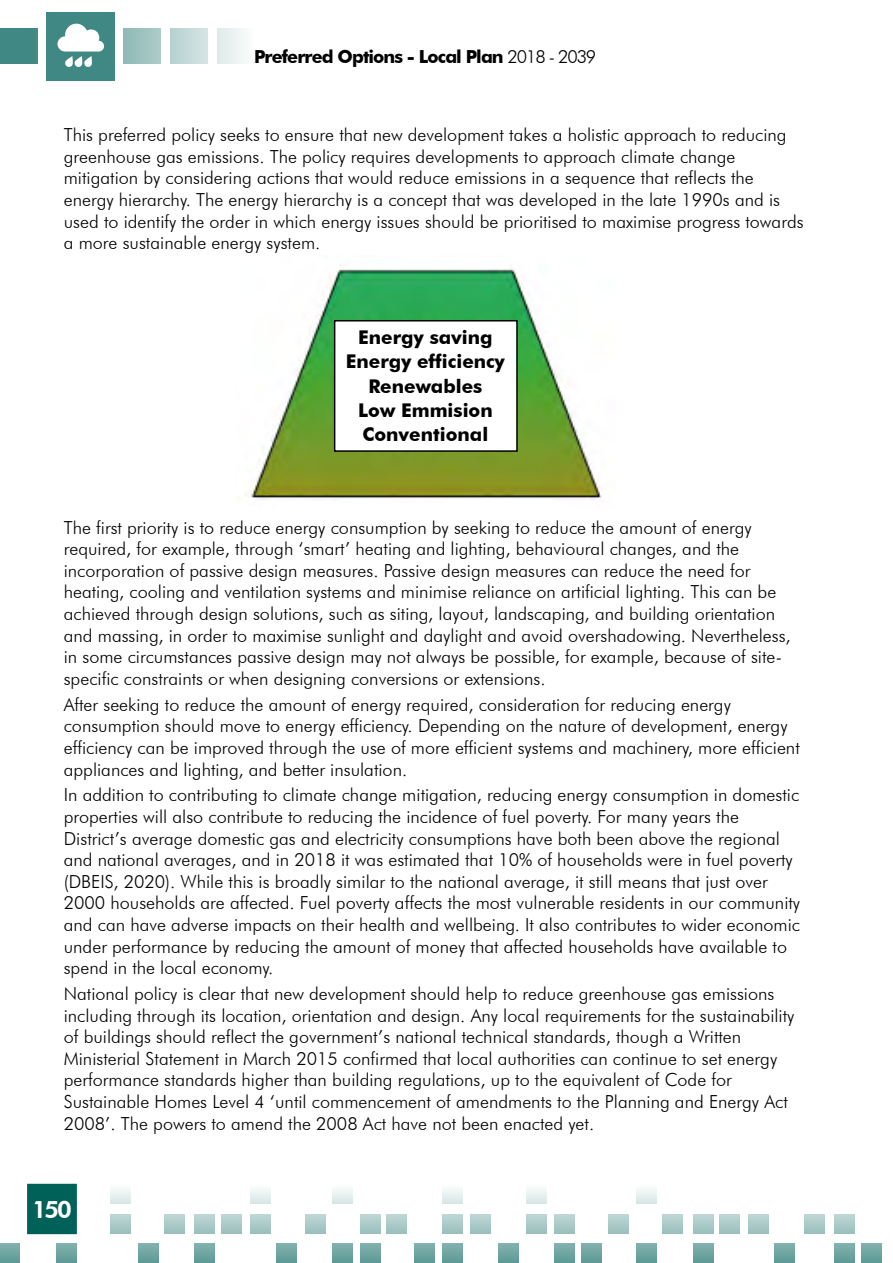
<style>
.page{position:relative;width:893px;height:1263px;background:#fff}
.page>*{position:absolute;margin:0;border:0;box-sizing:border-box;transform-origin:0 0}
.t1{font:800 24px "Futura BT";color:#fff}
.t2{font:700 18.9px "Futura BT";color:#000}
.Paragraph{font:300 18px/21.6px "Futura BT";color:#000}
.t3{font:700 18px "Futura BT";letter-spacing:-.05em;color:#000}
.s1{font-weight:300}
</style>
<div class="page">
<svg style="left:554px;top:1214px;width:20px;height:19px"></svg>
<svg style="left:834px;top:1214px;width:21px;height:19px"></svg>
<div style="left:526px;top:1184px;width:20px;height:20px;background:linear-gradient(to bottom,#fefeff,#d9e7e6)"></div>
<div style="left:442px;top:1184px;width:20px;height:20px;background:linear-gradient(to bottom,#fefeff,#d9e7e6)"></div>
<div style="left:332px;top:1184px;width:20px;height:20px;background:linear-gradient(to bottom,#fefeff,#d9e7e6)"></div>
<div style="left:250px;top:1184px;width:20px;height:20px;background:linear-gradient(to bottom,#fefeff,#d9e7e6)"></div>
<div style="left:110px;top:1184px;width:20px;height:20px;background:linear-gradient(to bottom,#fefeff,#d9e7e6)"></div>
<div style="left:636px;top:1184px;width:21px;height:20px;background:linear-gradient(to bottom,#fefeff,#d9e7e6)"></div>
<svg style="left:581px;top:1244px;width:20px;height:19px"></svg>
<svg style="left:862px;top:1244px;width:20px;height:19px"></svg>
<svg style="left:56px;top:1244px;width:20px;height:19px"></svg>
<svg style="left:554px;top:1244px;width:20px;height:19px"></svg>
<svg style="left:834px;top:1244px;width:21px;height:19px"></svg>
<svg style="left:526px;top:1214px;width:20px;height:19px"></svg>
<svg style="left:0;top:1244px;width:20px;height:19px"></svg>
<svg style="left:498px;top:1244px;width:20px;height:19px"></svg>
<svg style="left:470px;top:1214px;width:20px;height:19px"></svg>
<svg style="left:442px;top:1214px;width:20px;height:19px"></svg>
<svg style="left:442px;top:1244px;width:20px;height:19px"></svg>
<svg style="left:138px;top:1244px;width:20px;height:19px"></svg>
<svg style="left:636px;top:1244px;width:21px;height:19px"></svg>
<svg style="left:195px;top:1214px;width:20px;height:19px"></svg>
<svg style="left:693px;top:1214px;width:20px;height:19px"></svg>
<svg style="left:195px;top:1244px;width:20px;height:19px"></svg>
<svg style="left:693px;top:1244px;width:20px;height:19px"></svg>
<svg style="left:250px;top:1214px;width:20px;height:19px"></svg>
<svg style="left:749px;top:1214px;width:20px;height:19px"></svg>
<svg style="left:306px;top:1214px;width:20px;height:19px"></svg>
<svg style="left:804px;top:1214px;width:20px;height:19px"></svg>
<svg style="left:360px;top:1214px;width:20px;height:19px"></svg>
<svg style="left:360px;top:1244px;width:20px;height:19px"></svg>
<svg style="left:110px;top:1214px;width:20px;height:19px"></svg>
<svg style="left:608px;top:1214px;width:21px;height:19px"></svg>
<svg style="left:164px;top:1214px;width:21px;height:19px"></svg>
<svg style="left:663px;top:1214px;width:20px;height:19px"></svg>
<svg style="left:221px;top:1214px;width:20px;height:19px"></svg>
<svg style="left:719px;top:1214px;width:21px;height:19px"></svg>
<svg style="left:277px;top:1244px;width:20px;height:19px"></svg>
<svg style="left:775px;top:1244px;width:20px;height:19px"></svg>
<svg style="left:332px;top:1244px;width:20px;height:19px"></svg>
<svg style="left:386px;top:1214px;width:20px;height:19px"></svg>
<svg style="left:414px;top:1244px;width:20px;height:19px"></svg>
<div style="left:27px;top:1184px;width:50px;height:50px;background:#006159;border:2px solid #006159"></div>
<img style="left:245px;top:265px;width:358px;height:235px">
<div style="left:0;top:28px;width:37px;height:36px;background:#408883"></div>
<div style="left:123px;top:28px;width:38px;height:36px;background:linear-gradient(to right,#8fb9b6,#accbc9)"></div>
<svg style="left:170px;top:28px;width:37px;height:36px"></svg>
<div style="left:217px;top:28px;width:37px;height:36px;background:linear-gradient(to bottom,#edf4f3,#edf4f3)"></div>
<div style="left:47px;top:12px;width:68px;height:69px;background:#408883"></div>
<svg style="left:57px;top:24px;width:47px;height:43px"></svg>
<div style="left:335px;top:321px;width:182px;height:130px;background:#fff"></div>
<div style="left:334px;top:320px;width:184px;height:132px;border:2px solid #000"></div>
<p class="t3" style="left:254px;top:46px;width:344px">Preferred Options - Local Plan <span class="s1">2018 - 2039</span></p>
<p class="Paragraph" style="left:64px;top:124px;width:741px">This preferred policy seeks to ensure that new development takes a holistic approach to reducing greenhouse gas emissions. The policy requires developments to approach climate change mitigation by considering actions that would reduce emissions in a sequence that reflects the energy hierarchy. The energy hierarchy is a concept that was developed in the late 1990s and is used to identify the order in which energy issues should be prioritised to maximise progress towards a more sustainable energy system.</p>
<p class="t2" style="left:358px;top:326px;width:136px">Energy saving</p>
<p class="t2" style="left:346px;top:350px;width:161px">Energy efficiency</p>
<p class="t2" style="left:368px;top:374px;width:115px">Renewables</p>
<p class="t2" style="left:358px;top:399px;width:136px">Low Emmision</p>
<p class="t2" style="left:363px;top:423px;width:127px">Conventional</p>
<p class="Paragraph" style="left:64px;top:516px;width:728px">The first priority is to reduce energy consumption by seeking to reduce the amount of energy required, for example, through ‘smart’ heating and lighting, behavioural changes, and the incorporation of passive design measures. Passive design measures can reduce the need for heating, cooling and ventilation systems and minimise reliance on artificial lighting. This can be achieved through design solutions, such as siting, layout, landscaping, and building orientation and massing, in order to maximise sunlight and daylight and avoid overshadowing. Nevertheless, in some circumstances passive design may not always be possible, for example, because of site&shy;specific constraints or when designing conversions or extensions.</p>
<p class="Paragraph" style="left:64px;top:693px;width:737px">After seeking to reduce the amount of energy required, consideration for reducing energy consumption should move to energy efficiency. Depending on the nature of development, energy efficiency can be improved through the use of more efficient systems and machinery, more efficient appliances and lighting, and better insulation.</p>
<p class="Paragraph" style="left:64px;top:784px;width:738px">In addition to contributing to climate change mitigation, reducing energy consumption in domestic properties will also contribute to reducing the incidence of fuel poverty. For many years the District’s average domestic gas and electricity consumptions have both been above the regional and national averages, and in 2018 it was estimated that 10% of households were in fuel poverty (DBEIS, 2020). While this is broadly similar to the national average, it still means that just over 2000 households are affected. Fuel poverty affects the most vulnerable residents in our community and can have adverse impacts on their health and wellbeing. It also contributes to wider economic under performance by reducing the amount of money that affected households have available to spend in the local economy.</p>
<p class="Paragraph" style="left:64px;top:983px;width:732px">National policy is clear that new development should help to reduce greenhouse gas emissions including through its location, orientation and design. Any local requirements for the sustainability of buildings should reflect the government’s national technical standards, though a Written Ministerial Statement in March 2015 confirmed that local authorities can continue to set energy performance standards higher than building regulations, up to the equivalent of Code for Sustainable Homes Level 4 ‘until commencement of amendments to the Planning and Energy Act 2008’. The powers to amend the 2008 Act have not been enacted yet.</p>
<h1 class="t1" style="left:32px;top:1195px;width:41px">150</h1>
</div>
